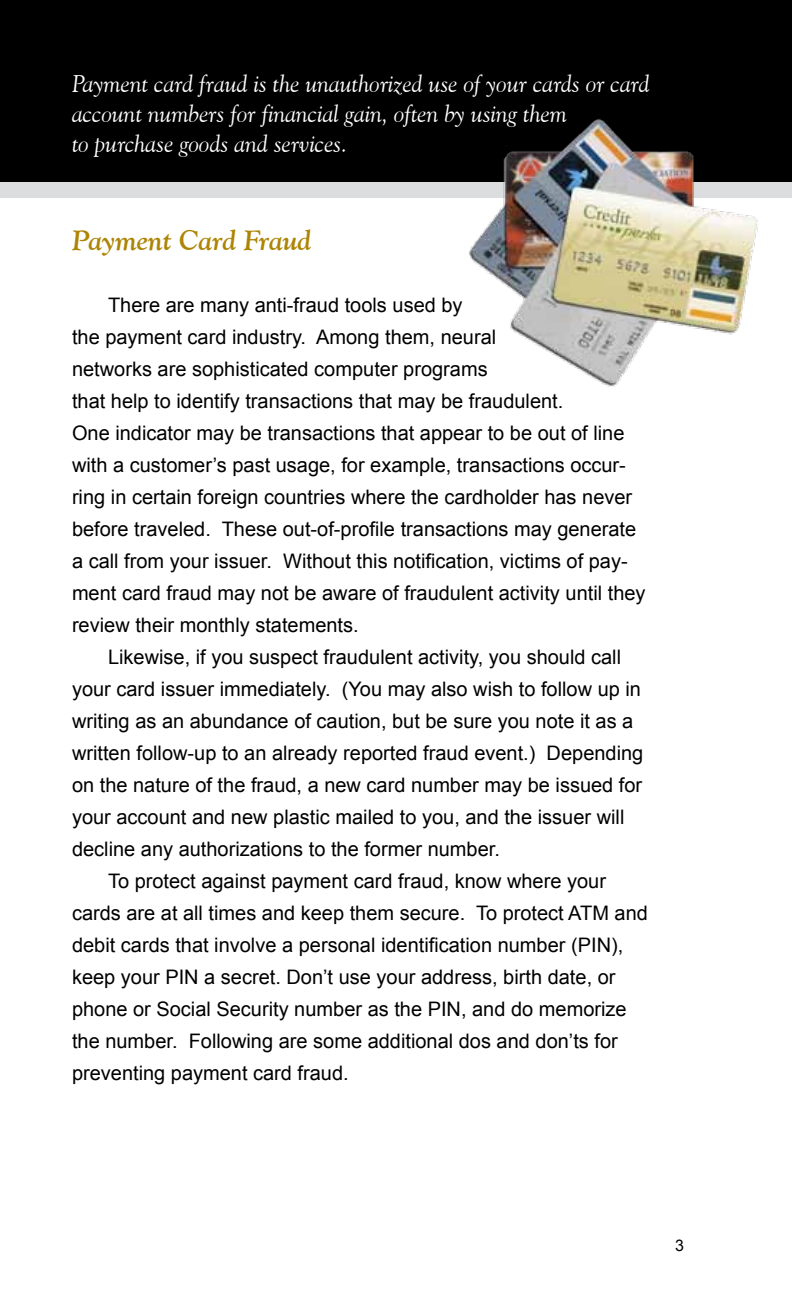
<style>
.page{position:relative;width:792px;height:1296px;background:#fff}
.page>*{position:absolute;margin:0;border:0;box-sizing:border-box;transform-origin:0 0}
.t1{font:italic 700 28px "Goudy Old Style BT";color:#ad8505}
.t2{font:italic 24px/30px "Goudy Old Style BT";color:#fff}
.t3{font:20px/32px "Arial";color:#000}
.t4{font:16px "Arial";color:#000}
</style>
<div class="page">
<div style="left:0;top:0;width:792px;height:198px;background:#dcddde"></div>
<div style="left:0;top:0;width:792px;height:182px;background:#000"></div>
<img style="left:469px;top:119px;width:289px;height:268px">
<p class="t2" style="left:72px;top:68px;width:579px">Payment card fraud is the unauthorized use of your cards or card account numbers for financial gain, often by using them<br>to purchase goods and services.</p>
<h1 class="t1" style="left:72px;top:223px;width:241px">Payment Card Fraud</h1>
<p class="t3" style="left:72px;top:289px;width:575px;text-indent:36px">There are many anti-fraud tools used by<br>the payment card industry. Among them, neural<br>networks are sophisticated computer programs<br>that help to identify transactions that may be fraudulent.<br>One indicator may be transactions that appear to be out of line with a customer’s past usage, for example, transactions occur&shy;ring in certain foreign countries where the cardholder has never before traveled. These out-of-profile transactions may generate a call from your issuer. Without this notification, victims of pay&shy;ment card fraud may not be aware of fraudulent activity until they review their monthly statements.</p>
<p class="t3" style="left:108px;top:641px;width:515px">Likewise, if you suspect fraudulent activity, you should call</p>
<p class="t3" style="left:72px;top:673px;width:571px">your card issuer immediately. (You may also wish to follow up in</p>
<p class="t3" style="left:72px;top:705px;width:563px">writing as an abundance of caution, but be sure you note it as a</p>
<p class="t3" style="left:72px;top:737px;width:573px">written follow-up to an already reported fraud event.) Depending</p>
<p class="t3" style="left:72px;top:769px;width:572px">on the nature of the fraud, a new card number may be issued for</p>
<p class="t3" style="left:72px;top:801px;width:554px">your account and new plastic mailed to you, and the issuer will</p>
<p class="t3" style="left:72px;top:833px;width:430px">decline any authorizations to the former number.</p>
<p class="t3" style="left:108px;top:865px;width:499px">To protect against payment card fraud, know where your</p>
<p class="t3" style="left:72px;top:897px;width:577px">cards are at all times and keep them secure. To protect ATM and</p>
<p class="t3" style="left:72px;top:929px;width:553px">debit cards that involve a personal identification number (PIN),</p>
<p class="t3" style="left:72px;top:961px;width:545px">keep your PIN a secret. Don’t use your address, birth date, or</p>
<p class="t3" style="left:72px;top:993px;width:556px">phone or Social Security number as the PIN, and do memorize</p>
<p class="t3" style="left:72px;top:1025px;width:547px">the number. Following are some additional dos and don’ts for</p>
<p class="t3" style="left:72px;top:1057px;width:278px">preventing payment card fraud.</p>
<p class="t4" style="left:675px;top:1235px;width:10px">3</p>
</div>
